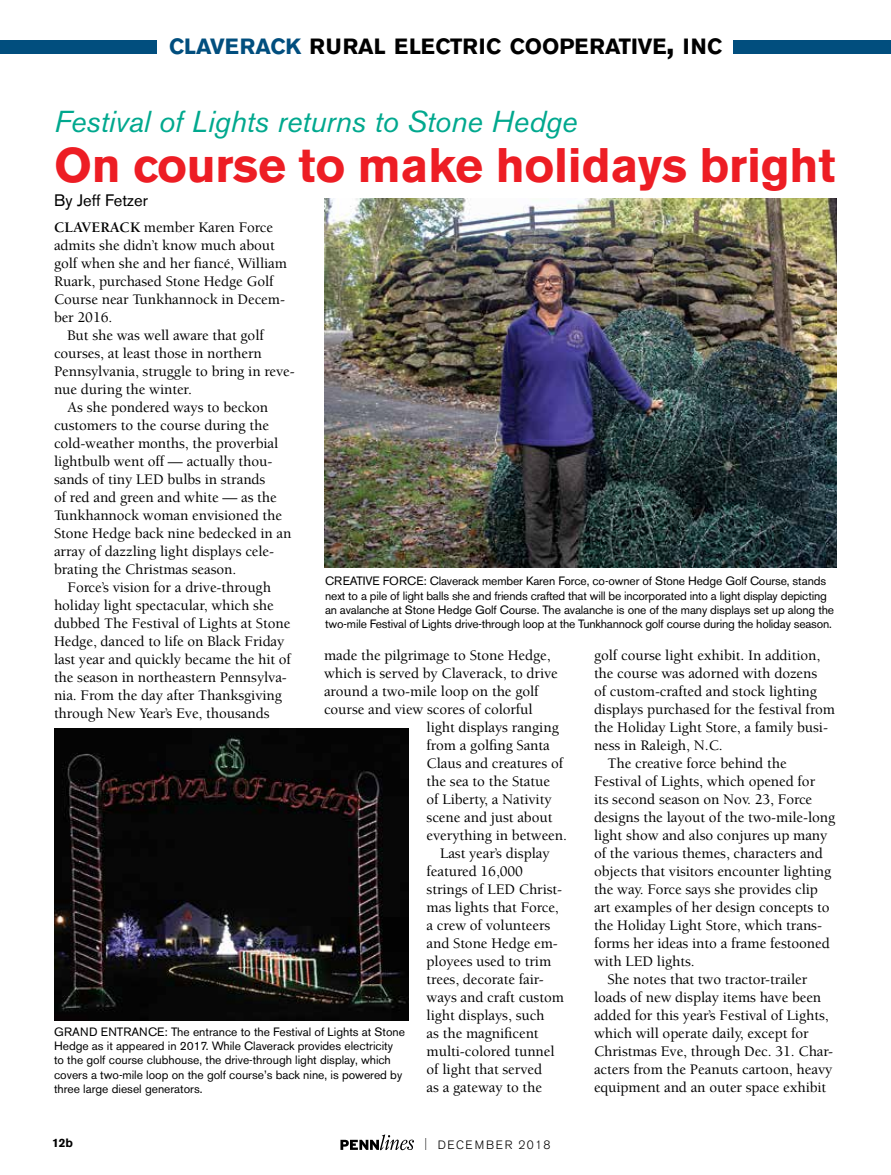
<style>
.page{position:relative;width:891px;height:1175px;background:#fff}
.page>*{position:absolute;margin:0;border:0;box-sizing:border-box;transform-origin:0 0}
.t1{font:700 48px "Akzidenz Grotesk BE";letter-spacing:-.005em;color:#ed1d24}
.t2{font:italic 30px "Akzidenz Grotesk BE";letter-spacing:-.005em;color:#00a88e}
.t3{font:700 21.9px "Akzidenz Grotesk BE";color:#000}
.t4{font:16.5px "Akzidenz Grotesk BE";color:#000}
.t5{font:500 15px "Berkeley Std";letter-spacing:-.005em;color:#000}
.t6{font:12px/14.4px "Akzidenz Grotesk BE";letter-spacing:-.01em;color:#000}
.t7{font:300 12px "Akzidenz Grotesk BE";letter-spacing:.13em;color:#000}
.t8{font:700 12px "Akzidenz Grotesk BE";color:#000}
.s1{color:#014e7e}
.s2{font-size:31.2px}
.s3{font-weight:700}
.s4{font-stretch:condensed}
</style>
<div class="page">
<svg style="left:340px;top:1134px;width:74px;height:16px"></svg>
<div style="left:733px;top:40px;width:158px;height:14px;background:#014e7e"></div>
<div style="left:0;top:40px;width:157px;height:14px;background:#014e7e"></div>
<img style="left:324px;top:198px;width:513px;height:369px">
<img style="left:54px;top:729px;width:355px;height:291px">
<h3 class="t3" style="left:169px;top:34px;width:554px"><span class="s1">CLAVERACK</span> RURAL ELECTRIC COOPERATIVE<span class="s2">,</span> INC</h3>
<h2 class="t2" style="left:54px;top:103px;width:525px">Festival of Lights returns to Stone Hedge</h2>
<h1 class="t1" style="left:54px;top:137px;width:783px">On course to make holidays bright</h1>
<p class="t4" style="left:54px;top:190px;width:95px">By Jeff Fetzer</p>
<p class="t5" style="left:54px;top:219px;width:221px"><span class="s3">CLAVERAC K</span> member Karen Force</p>
<p class="t5" style="left:54px;top:237px;width:222px">admits she didn’t know much about</p>
<p class="t5" style="left:54px;top:255px;width:235px">golf when she and her fiancé, William</p>
<p class="t5" style="left:54px;top:273px;width:221px">Ruark, purchased Stone Hedge Golf</p>
<p class="t5" style="left:54px;top:291px;width:233px">Course near Tunkhannock in Decem-</p>
<p class="t5" style="left:54px;top:309px;width:60px">ber 2016.</p>
<p class="t5" style="left:68px;top:327px;width:198px">But she was well aware that golf</p>
<p class="t5" style="left:54px;top:345px;width:209px">courses, at least those in northern</p>
<p class="t5" style="left:54px;top:363px;width:242px">Pennsylvania, struggle to bring in reve-</p>
<p class="t5" style="left:54px;top:381px;width:140px">nue during the winter.</p>
<p class="t5" style="left:68px;top:399px;width:202px">As she pondered ways to beckon</p>
<p class="t5" style="left:54px;top:417px;width:217px">customers to the course during the</p>
<p class="t5" style="left:54px;top:435px;width:226px">cold-weather months, the proverbial</p>
<p class="t5" style="left:54px;top:453px;width:220px">lightbulb went off — actually thou-</p>
<p class="t5" style="left:54px;top:471px;width:213px">sands of tiny LED bulbs in strands</p>
<p class="t5" style="left:54px;top:489px;width:224px">of red and green and white — as the</p>
<p class="t5" style="left:54px;top:507px;width:230px">Tunkhannock woman envisioned the</p>
<p class="t5" style="left:54px;top:525px;width:239px">Stone Hedge back nine bedecked in an</p>
<p class="t5" style="left:54px;top:543px;width:222px">array of dazzling light displays cele-</p>
<p class="t5" style="left:54px;top:561px;width:184px">brating the Christmas season.</p>
<p class="t5" style="left:68px;top:579px;width:205px">Force’s vision for a drive-through</p>
<p class="t5" style="left:54px;top:597px;width:221px">holiday light spectacular, which she</p>
<p class="t5" style="left:54px;top:615px;width:238px">dubbed The Festival of Lights at Stone</p>
<p class="t5" style="left:54px;top:633px;width:232px">Hedge, danced to life on Black Friday</p>
<p class="t5" style="left:54px;top:651px;width:239px">last year and quickly became the hit of</p>
<p class="t5" style="left:54px;top:669px;width:234px">the season in northeastern Pennsylva-</p>
<p class="t5" style="left:54px;top:687px;width:230px">nia. From the day after Thanksgiving</p>
<p class="t5" style="left:54px;top:705px;width:217px">through New Year’s Eve, thousands</p>
<p class="t6" style="left:325px;top:574px;width:510px">CREATIVE FORCE: Claverack member Karen Force, co-owner of Stone Hedge Golf Course, stands next to a pile of light balls she and friends crafted that will be incorporated into a light display depicting an avalanche at Stone Hedge Golf Course. The avalanche is one of the many displays set up along the two-mile Festival of Lights drive-through loop at the Tunkhannock golf course during the holiday season.</p>
<p class="t5" style="left:594px;top:647px;width:228px">golf course light exhibit. In addition,</p>
<p class="t5" style="left:594px;top:665px;width:225px">the course was adorned with dozens</p>
<p class="t5" style="left:594px;top:683px;width:224px">of custom-crafted and stock lighting</p>
<p class="t5" style="left:594px;top:701px;width:243px">displays purchased for the festival from</p>
<p class="t5" style="left:594px;top:719px;width:235px">the Holiday Light Store, a family busi-</p>
<p class="t5" style="left:594px;top:737px;width:130px">ness in Raleigh, N.C.</p>
<p class="t5" style="left:608px;top:755px;width:181px">The creative force behind the</p>
<p class="t5" style="left:594px;top:773px;width:223px">Festival of Lights, which opened for</p>
<p class="t5" style="left:594px;top:791px;width:220px">its second season on Nov. 23, Force</p>
<p class="t5" style="left:594px;top:809px;width:243px">designs the layout of the two-mile-long</p>
<p class="t5" style="left:594px;top:827px;width:235px">light show and also conjures up many</p>
<p class="t5" style="left:594px;top:845px;width:230px">of the various themes, characters and</p>
<p class="t5" style="left:594px;top:863px;width:239px">objects that visitors encounter lighting</p>
<p class="t5" style="left:594px;top:881px;width:226px">the way. Force says she provides clip</p>
<p class="t5" style="left:594px;top:899px;width:237px">art examples of her design concepts to</p>
<p class="t5" style="left:594px;top:917px;width:230px">the Holiday Light Store, which trans-</p>
<p class="t5" style="left:594px;top:935px;width:237px">forms her ideas into a frame festooned</p>
<p class="t5" style="left:594px;top:953px;width:102px">with LED lights.</p>
<p class="t5" style="left:608px;top:971px;width:201px">She notes that two tractor-trailer</p>
<p class="t5" style="left:594px;top:989px;width:229px">loads of new display items have been</p>
<p class="t5" style="left:594px;top:1007px;width:236px">added for this year’s Festival of Lights,</p>
<p class="t5" style="left:594px;top:1025px;width:216px">which will operate daily, except for</p>
<p class="t5" style="left:594px;top:1043px;width:241px">Christmas Eve, through Dec. 31. Char-</p>
<p class="t5" style="left:594px;top:1061px;width:240px">acters from the Peanuts cartoon, heavy</p>
<p class="t5" style="left:594px;top:1079px;width:234px">equipment and an outer space exhibit</p>
<p class="t5" style="left:324px;top:647px;width:228px">made the pilgrimage to Stone Hedge,</p>
<p class="t5" style="left:324px;top:665px;width:235px">which is served by Claverack, to drive</p>
<p class="t5" style="left:324px;top:683px;width:216px">around a two-mile loop on the golf</p>
<p class="t5" style="left:324px;top:701px;width:210px">course and view scores of colorful</p>
<p class="t5" style="left:427px;top:719px;width:134px">light displays ranging</p>
<p class="t5" style="left:427px;top:737px;width:125px">from a golfing Santa</p>
<p class="t5" style="left:427px;top:755px;width:138px">Claus and creatures of</p>
<p class="t5" style="left:427px;top:773px;width:125px">the sea to the Statue</p>
<p class="t5" style="left:427px;top:791px;width:126px">of Liberty, a Nativity</p>
<p class="t5" style="left:427px;top:809px;width:127px">scene and just about</p>
<p class="t5" style="left:427px;top:827px;width:142px">everything in between.</p>
<p class="t5" style="left:440px;top:845px;width:111px">Last year’s display</p>
<p class="t5" style="left:427px;top:863px;width:98px">featured 16,000</p>
<p class="t5" style="left:427px;top:881px;width:137px">strings of LED Christ-</p>
<p class="t5" style="left:427px;top:899px;width:134px">mas lights that Force,</p>
<p class="t5" style="left:427px;top:917px;width:125px">a crew of volunteers</p>
<p class="t5" style="left:427px;top:935px;width:133px">and Stone Hedge em-</p>
<p class="t5" style="left:427px;top:953px;width:126px">ployees used to trim</p>
<p class="t5" style="left:427px;top:971px;width:119px">trees, decorate fair-</p>
<p class="t5" style="left:427px;top:989px;width:139px">ways and craft custom</p>
<p class="t5" style="left:427px;top:1007px;width:120px">light displays, such</p>
<p class="t5" style="left:427px;top:1025px;width:114px">as the magnificent</p>
<p class="t5" style="left:427px;top:1043px;width:130px">multi-colored tunnel</p>
<p class="t5" style="left:427px;top:1061px;width:117px">of light that served</p>
<p class="t5" style="left:427px;top:1079px;width:117px">as a gateway to the</p>
<p class="t6" style="left:54px;top:1024px;width:353px">GRAND ENTRANCE: The entrance to the Festival of Lights at Stone Hedge as it appeared in 2017. While Claverack provides electricity to the golf course clubhouse, the drive-through light display, which covers a two-mile loop on the golf course’s back nine, is powered by three large diesel generators.</p>
<p class="t8" style="left:52px;top:1135px;width:22px">12b</p>
<p class="t7" style="left:424px;top:1137px;width:128px"><span class="s4">|</span> DECEMBER 2018</p>
</div>
